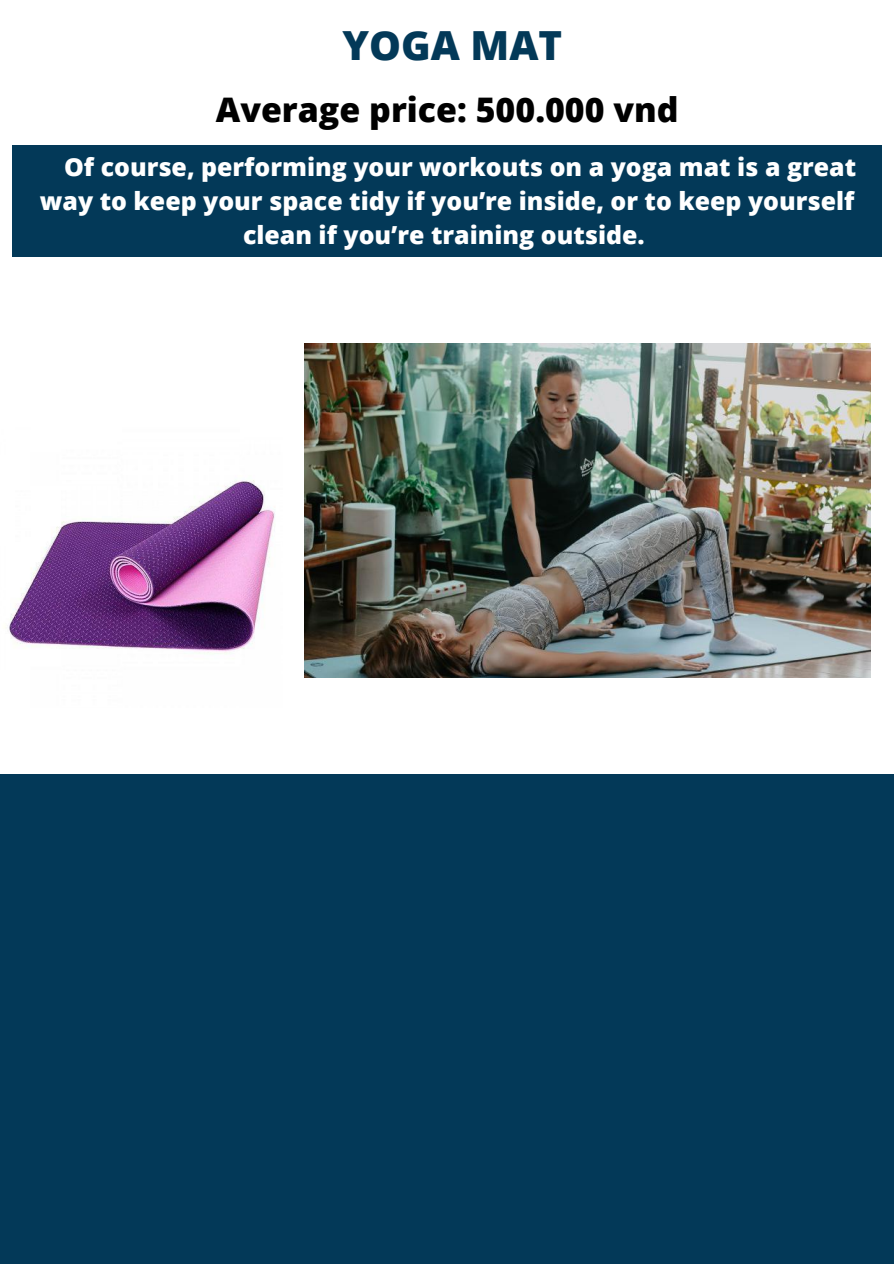
<style>
.page{position:relative;width:894px;height:1264px;background:#fff}
.page>*{position:absolute;margin:0;border:0;box-sizing:border-box;transform-origin:0 0}
.t1{font:800 40.05px "Open Sans";color:#033958}
.t2{font:800 33.9px "Open Sans";color:#000}
.t3{font:800 24.9px "Open Sans";color:#fff}
</style>
<div class="page">
<img style="left:304px;top:343px;width:565px;height:334px">
<img style="left:5px;top:480px;width:270px;height:174px">
<div style="left:12px;top:145px;width:869px;height:112px;background:#033958"></div>
<div style="left:0;top:774px;width:893px;height:489px;background:#033958"></div>
<h1 class="t1" style="left:342px;top:18px;width:221px">YOGA MAT</h1>
<h2 class="t2" style="left:216px;top:86px;width:464px">Average price: 500.000 vnd</h2>
<p class="t3" style="left:64px;top:149px;width:793px">Of course, performing your workouts on a yoga mat is a great</p>
<p class="t3" style="left:40px;top:183px;width:815px">way to keep your space tidy if you’re inside, or to keep yourself</p>
<p class="t3" style="left:243px;top:217px;width:403px">clean if you’re training outside.</p>
</div>
